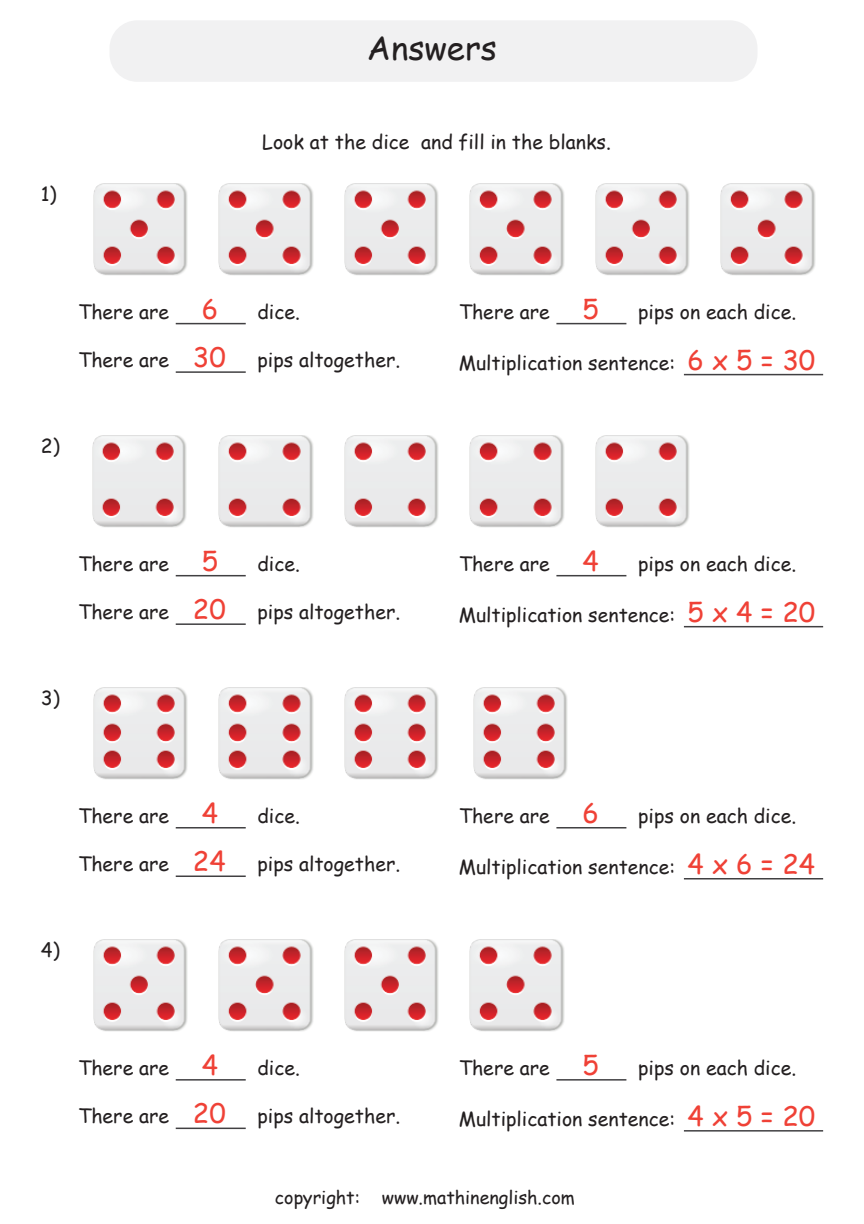
<style>
.page{position:relative;width:864px;height:1224px;background:#fff}
.page>*{position:absolute;margin:0;border:0;box-sizing:border-box;transform-origin:0 0}
.t1{font:33px "Comic Sans MS";color:#231f20}
.t2{font:19.5px "Comic Sans MS";color:#231f20}
.t3{font:18px "Comic Sans MS";color:#231f20}
.s1{font-size:27px;color:#ef4136}
</style>
<div class="page">
<div style="left:110px;top:20px;width:648px;height:62px;background:#f1f1f2;border-radius:28px"></div>
<hr style="left:176px;top:323px;width:70px;height:1px;background:#414042">
<hr style="left:556px;top:323px;width:70px;height:1px;background:#414042">
<hr style="left:176px;top:371px;width:70px;height:2px;background:#414042">
<img style="left:93px;top:183px;width:95px;height:93px">
<img style="left:219px;top:183px;width:95px;height:93px">
<img style="left:344px;top:183px;width:95px;height:93px">
<img style="left:470px;top:183px;width:95px;height:93px">
<img style="left:595px;top:183px;width:95px;height:93px">
<img style="left:721px;top:183px;width:95px;height:93px">
<hr style="left:684px;top:374px;width:139px;height:1px;background:#414042">
<hr style="left:176px;top:575px;width:70px;height:1px;background:#414042">
<hr style="left:556px;top:575px;width:70px;height:1px;background:#414042">
<hr style="left:176px;top:623px;width:70px;height:2px;background:#414042">
<hr style="left:684px;top:626px;width:139px;height:1px;background:#414042">
<hr style="left:176px;top:827px;width:70px;height:1px;background:#414042">
<hr style="left:556px;top:827px;width:70px;height:1px;background:#414042">
<hr style="left:176px;top:875px;width:70px;height:2px;background:#414042">
<hr style="left:684px;top:878px;width:139px;height:1px;background:#414042">
<hr style="left:176px;top:1079px;width:70px;height:1px;background:#414042">
<hr style="left:556px;top:1079px;width:70px;height:1px;background:#414042">
<hr style="left:176px;top:1127px;width:70px;height:2px;background:#414042">
<img style="left:93px;top:939px;width:95px;height:93px">
<img style="left:219px;top:939px;width:95px;height:93px">
<img style="left:344px;top:939px;width:95px;height:93px">
<img style="left:470px;top:939px;width:95px;height:93px">
<hr style="left:684px;top:1130px;width:139px;height:1px;background:#414042">
<img style="left:92px;top:435px;width:95px;height:93px">
<img style="left:219px;top:435px;width:95px;height:93px">
<img style="left:344px;top:435px;width:95px;height:93px">
<img style="left:470px;top:435px;width:95px;height:93px">
<img style="left:595px;top:435px;width:95px;height:93px">
<img style="left:93px;top:687px;width:95px;height:93px">
<img style="left:219px;top:687px;width:95px;height:93px">
<img style="left:344px;top:687px;width:95px;height:93px">
<img style="left:473px;top:687px;width:95px;height:93px">
<p class="t2" style="left:41px;top:179px;width:17px">1)</p>
<h1 class="t1" style="left:367px;top:23px;width:132px">Answers</h1>
<p class="t2" style="left:262px;top:127px;width:350px">Look at the dice and fill in the blanks.</p>
<p class="t2" style="left:78px;top:297px;width:142px">There are <span class="s1">6</span></p>
<p class="t2" style="left:257px;top:297px;width:44px">dice.</p>
<p class="t2" style="left:459px;top:297px;width:142px">There are <span class="s1">5</span></p>
<p class="t2" style="left:638px;top:297px;width:160px">pips on each dice.</p>
<p class="t2" style="left:78px;top:346px;width:324px">There are <span class="s1">30</span> pips altogether.</p>
<p class="t2" style="left:459px;top:348px;width:358px">Multiplication sentence: <span class="s1">6 x 5 = 30</span></p>
<p class="t2" style="left:41px;top:431px;width:21px">2)</p>
<p class="t2" style="left:78px;top:549px;width:142px">There are <span class="s1">5</span></p>
<p class="t2" style="left:257px;top:549px;width:44px">dice.</p>
<p class="t2" style="left:459px;top:549px;width:142px">There are <span class="s1">4</span></p>
<p class="t2" style="left:638px;top:549px;width:160px">pips on each dice.</p>
<p class="t2" style="left:78px;top:598px;width:324px">There are <span class="s1">20</span> pips altogether.</p>
<p class="t2" style="left:459px;top:600px;width:358px">Multiplication sentence: <span class="s1">5 x 4 = 20</span></p>
<p class="t2" style="left:41px;top:683px;width:21px">3)</p>
<p class="t2" style="left:78px;top:801px;width:142px">There are <span class="s1">4</span></p>
<p class="t2" style="left:257px;top:801px;width:44px">dice.</p>
<p class="t2" style="left:459px;top:801px;width:142px">There are <span class="s1">6</span></p>
<p class="t2" style="left:638px;top:801px;width:160px">pips on each dice.</p>
<p class="t2" style="left:78px;top:850px;width:324px">There are <span class="s1">24</span> pips altogether.</p>
<p class="t2" style="left:459px;top:852px;width:358px">Multiplication sentence: <span class="s1">4 x 6 = 24</span></p>
<p class="t2" style="left:41px;top:935px;width:21px">4)</p>
<p class="t2" style="left:78px;top:1053px;width:142px">There are <span class="s1">4</span></p>
<p class="t2" style="left:257px;top:1053px;width:44px">dice.</p>
<p class="t2" style="left:459px;top:1053px;width:142px">There are <span class="s1">5</span></p>
<p class="t2" style="left:638px;top:1053px;width:160px">pips on each dice.</p>
<p class="t2" style="left:78px;top:1102px;width:324px">There are <span class="s1">20</span> pips altogether.</p>
<p class="t2" style="left:459px;top:1104px;width:358px">Multiplication sentence: <span class="s1">4 x 5 = 20</span></p>
<p class="t3" style="left:275px;top:1183px;width:301px">copyright: www.mathinenglish.com</p>
</div>
